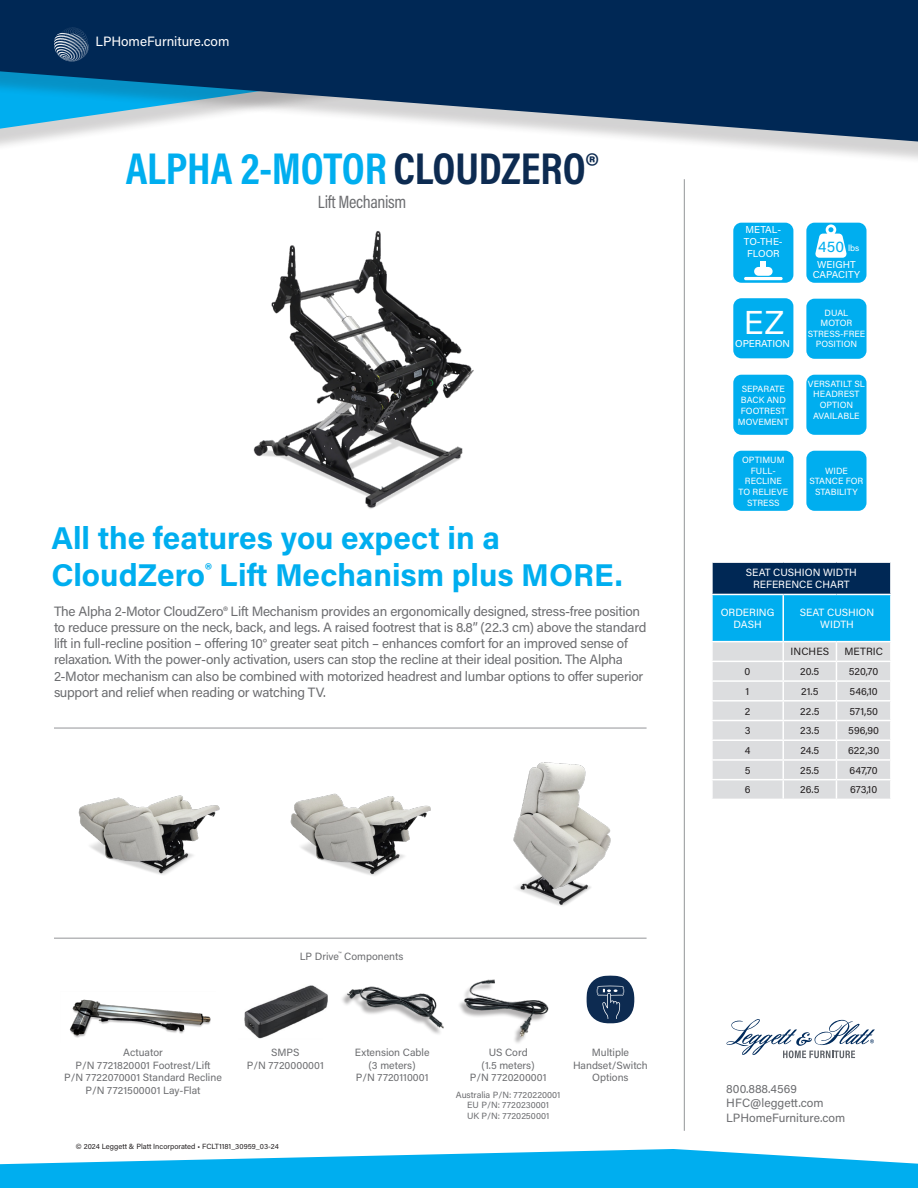
<style>
.page{position:relative;width:918px;height:1188px;background:#fff}
.page>*{position:absolute;margin:0;border:0;box-sizing:border-box;transform-origin:0 0}
.t1{font:700 45px "Acumin Pro Cond";letter-spacing:-.005em;color:#00aeef}
.t2{font:33.15px "Acumin Pro";color:#fff}
.t3{font:700 31.5px/37.8px "Acumin Pro";color:#00aeef}
.t4{font:18px "Acumin Pro Cond";letter-spacing:-.02em;color:#6c6d70}
.t5{font:15.6px "Acumin Pro";color:#00aeef}
.t6{font:13.5px/16.2px "Acumin Pro";letter-spacing:-.02em;color:#6c6d70}
.t7{font:13.5px "Acumin Pro";color:#fff}
.t8{font:12px "Acumin Pro";color:#6c6d70}
.t9{font:10.5px "Acumin Pro";color:#6c6d70}
.t10{font:10.5px "Acumin Pro";letter-spacing:.005em;color:#231f20}
.t11{font:10.5px/12.6px "Acumin Pro";color:#fff;text-align:center}
.t12{font:10.05px/10.1px "Acumin Pro";color:#fff;text-align:center}
.t13{font:9px/10.8px "Acumin Pro";color:#fff;text-align:center}
.t14{font:9px "Acumin Pro";letter-spacing:.005em;color:#6c6d70}
.t15{font:8.85px "Acumin Pro";color:#fff}
.t16{font:7.5px "Acumin Pro";color:#231f20}
.s1{color:#0d2b51}
</style>
<div class="page">
<div style="left:0;top:0;width:918px;height:165px;background:#231f20;opacity:.2"></div>
<svg style="left:0;top:0;width:918px;height:142px;background:#2d5479"></svg>
<svg style="left:0;top:1149px;width:918px;height:39px"></svg>
<hr style="left:684px;top:179px;width:1px;height:952px;background:#939598">
<svg style="left:54px;top:27px;width:35px;height:35px"></svg>
<div style="left:733px;top:298px;width:60px;height:60px;background:#00aeef;border-radius:8px"></div>
<div style="left:806px;top:223px;width:61px;height:60px;background:#00aeef;border-radius:8px"></div>
<svg style="left:815px;top:224px;width:32px;height:34px"></svg>
<div style="left:733px;top:223px;width:60px;height:60px;background:#00aeef;border-radius:8px"></div>
<div style="left:754px;top:267px;width:19px;height:9px;background:#fff;border-radius:4px"></div>
<svg style="left:761px;top:262px;width:5px;height:5px"></svg>
<hr style="left:744px;top:277px;width:39px;height:3px;background:#fff;border-radius:2px">
<div style="left:806px;top:375px;width:61px;height:60px;background:#00aeef;border-radius:8px"></div>
<div style="left:806px;top:451px;width:61px;height:60px;background:#00aeef;border-radius:8px"></div>
<div style="left:806px;top:299px;width:61px;height:60px;background:#00aeef;border-radius:8px"></div>
<div style="left:733px;top:375px;width:60px;height:60px;background:#00aeef;border-radius:8px"></div>
<div style="left:733px;top:451px;width:60px;height:60px;background:#00aeef;border-radius:8px"></div>
<div style="left:712px;top:562px;width:179px;height:32px;background:#002855"></div>
<hr style="left:711px;top:561px;width:72px;height:2px;background:#fff">
<hr style="left:711px;top:563px;width:2px;height:31px;background:#fff">
<hr style="left:783px;top:561px;width:53px;height:2px;background:#fff">
<hr style="left:836px;top:561px;width:56px;height:2px;background:#fff">
<hr style="left:890px;top:563px;width:2px;height:31px;background:#fff">
<svg style="left:712px;top:594px;width:179px;height:205px;background:#aed5e5"></svg>
<img style="left:253px;top:231px;width:221px;height:278px">
<hr style="left:54px;top:728px;width:593px;height:1px;background:#939598">
<hr style="left:54px;top:938px;width:593px;height:1px;background:#939598">
<img style="left:69px;top:999px;width:142px;height:39px">
<img style="left:345px;top:986px;width:99px;height:47px">
<div style="left:458px;top:982px;width:89px;height:63px;background:#231f20;opacity:.35"></div>
<img style="left:463px;top:979px;width:86px;height:61px">
<img style="left:290px;top:793px;width:141px;height:83px">
<img style="left:78px;top:795px;width:142px;height:80px">
<img style="left:513px;top:762px;width:98px;height:144px">
<svg style="left:587px;top:976px;width:47px;height:47px;background:#3c5473"></svg>
<svg style="left:726px;top:1019px;width:149px;height:39px"></svg>
<img style="left:244px;top:985px;width:84px;height:54px">
<p class="t7" style="left:96px;top:32px;width:135px">LPHomeFurniture.com</p>
<p class="t1" style="left:126px;top:139px;width:474px">ALPHA 2-MOTOR <span class="s1">CLOUDZERO®</span></p>
<p class="t4" style="left:318px;top:190px;width:90px">Lift Mechanism</p>
<p class="t3" style="left:51px;top:517px;width:573px">All the features you expect in a<br>CloudZero<sup>®</sup> Lift Mechanism plus MORE.</p>
<p class="t6" style="left:54px;top:602px;width:594px">The Alpha 2-Motor CloudZero® Lift Mechanism provides an ergonomically designed, stress-free position to reduce pressure on the neck, back, and legs. A raised footrest that is 8.8” (22.3 cm) above the standard lift in full-recline position – offering 10° greater seat pitch – enhances comfort for an improved sense of relaxation. With the power-only activation, users can stop the recline at their ideal position. The Alpha 2-Motor mechanism can also be combined with motorized headrest and lumbar options to offer superior support and relief when reading or watching TV.</p>
<p class="t9" style="left:300px;top:949px;width:105px">LP Drive<sup>™</sup> Components</p>
<p class="t9" style="left:123px;top:1045px;width:41px">Actuator</p>
<p class="t9" style="left:76px;top:1058px;width:137px">P/N 7721820001 Footrest/Lift</p>
<p class="t9" style="left:64px;top:1070px;width:159px">P/N 7722070001 Standard Recline</p>
<p class="t9" style="left:86px;top:1083px;width:116px">P/N 7721500001 Lay-Flat</p>
<p class="t9" style="left:271px;top:1045px;width:30px">SMPS</p>
<p class="t9" style="left:247px;top:1058px;width:79px">P/N 7720000001</p>
<p class="t16" style="left:76px;top:1141px;width:204px">© 2024 Leggett &amp; Platt Incorporated • FCLT1181_30959_03-24</p>
<p class="t9" style="left:355px;top:1045px;width:76px">Extension Cable</p>
<p class="t9" style="left:369px;top:1058px;width:49px">(3 meters)</p>
<p class="t9" style="left:356px;top:1070px;width:74px">P/N 7720110001</p>
<p class="t9" style="left:489px;top:1045px;width:40px">US Cord</p>
<p class="t9" style="left:482px;top:1058px;width:55px">(1.5 meters)</p>
<p class="t9" style="left:470px;top:1070px;width:78px">P/N 7720200001</p>
<p class="t14" style="left:456px;top:1088px;width:106px">Australia P/N: 7720220001</p>
<p class="t14" style="left:467px;top:1099px;width:83px">EU P/N: 7720230001</p>
<p class="t14" style="left:467px;top:1110px;width:84px">UK P/N: 7720250001</p>
<p class="t9" style="left:592px;top:1045px;width:39px">Multiple</p>
<p class="t9" style="left:573px;top:1058px;width:76px">Handset/Switch</p>
<p class="t9" style="left:592px;top:1070px;width:38px">Options</p>
<p class="t12" style="left:745px;top:224px;width:37px">METAL-</p>
<p class="t12" style="left:744px;top:236px;width:40px">TO-THE-</p>
<p class="t12" style="left:747px;top:248px;width:34px">FLOOR</p>
<p class="t2" style="left:744px;top:299px;width:42px">EZ</p>
<p class="t12" style="left:735px;top:338px;width:56px">OPERATION</p>
<p class="t13" style="left:742px;top:383px;width:45px">SEPARATE</p>
<p class="t13" style="left:741px;top:394px;width:47px">BACK AND</p>
<p class="t13" style="left:741px;top:405px;width:47px">FOOTREST</p>
<p class="t13" style="left:738px;top:416px;width:52px">MOVEMENT</p>
<p class="t13" style="left:739px;top:454px;width:51px">OPTIMUM<br>FULL-<br>RECLINE<br>TO RELIEVE<br>STRESS</p>
<p class="t5" style="left:818px;top:236px;width:27px">450</p>
<p class="t15" style="left:848px;top:242px;width:13px">lbs</p>
<p class="t12" style="left:813px;top:259px;width:49px">WEIGHT<br>CAPACITY</p>
<p class="t13" style="left:825px;top:307px;width:25px">DUAL</p>
<p class="t13" style="left:821px;top:317px;width:33px">MOTOR</p>
<p class="t13" style="left:808px;top:328px;width:59px">STRESS-FREE<br>POSITION</p>
<p class="t13" style="left:808px;top:378px;width:59px">VERSATILT SL</p>
<p class="t13" style="left:813px;top:389px;width:48px">HEADREST<br>OPTION<br>AVAILABLE</p>
<p class="t13" style="left:810px;top:465px;width:55px">WIDE<br>STANCE FOR<br>STABILITY</p>
<p class="t11" style="left:746px;top:565px;width:112px">SEAT CUSHION WIDTH</p>
<p class="t11" style="left:753px;top:578px;width:98px">REFERENCE CHART</p>
<p class="t11" style="left:721px;top:605px;width:55px">ORDERING<br>DASH</p>
<p class="t11" style="left:800px;top:605px;width:76px">SEAT CUSHION<br>WIDTH</p>
<p class="t10" style="left:791px;top:644px;width:40px">INCHES</p>
<p class="t10" style="left:844px;top:644px;width:40px">METRIC</p>
<p class="t10" style="left:745px;top:664px;width:7px">0</p>
<p class="t10" style="left:800px;top:664px;width:21px">20.5</p>
<p class="t10" style="left:849px;top:664px;width:31px">520,70</p>
<p class="t10" style="left:746px;top:684px;width:5px">1</p>
<p class="t10" style="left:801px;top:684px;width:19px">21.5</p>
<p class="t10" style="left:850px;top:684px;width:30px">546,10</p>
<p class="t10" style="left:745px;top:704px;width:7px">2</p>
<p class="t10" style="left:800px;top:704px;width:21px">22.5</p>
<p class="t10" style="left:849px;top:704px;width:30px">571,50</p>
<p class="t10" style="left:745px;top:723px;width:7px">3</p>
<p class="t10" style="left:800px;top:723px;width:21px">23.5</p>
<p class="t10" style="left:848px;top:723px;width:32px">596,90</p>
<p class="t10" style="left:745px;top:743px;width:7px">4</p>
<p class="t10" style="left:800px;top:743px;width:20px">24.5</p>
<p class="t10" style="left:848px;top:743px;width:33px">622,30</p>
<p class="t10" style="left:745px;top:763px;width:7px">5</p>
<p class="t10" style="left:800px;top:763px;width:21px">25.5</p>
<p class="t10" style="left:850px;top:763px;width:30px">647,70</p>
<p class="t10" style="left:745px;top:782px;width:7px">6</p>
<p class="t10" style="left:800px;top:782px;width:21px">26.5</p>
<p class="t10" style="left:850px;top:782px;width:29px">673,10</p>
<p class="t8" style="left:726px;top:1080px;width:72px">800.888.4569</p>
<p class="t8" style="left:726px;top:1095px;width:99px">HFC@leggett.com</p>
<p class="t8" style="left:726px;top:1109px;width:121px">LPHomeFurniture.com</p>
</div>
